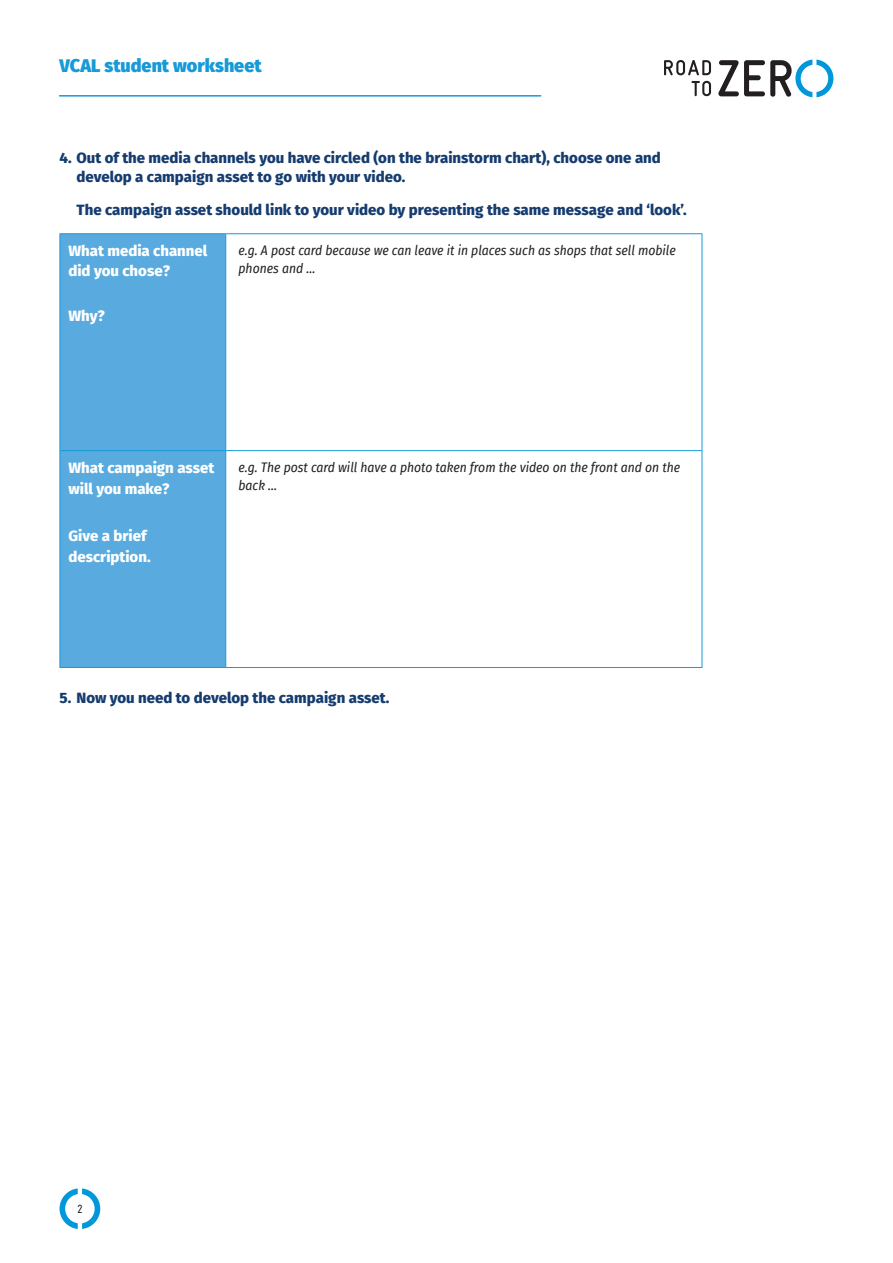
<style>
.page{position:relative;width:893px;height:1263px;background:#fff}
.page>*{position:absolute;margin:0;border:0;box-sizing:border-box;transform-origin:0 0}
.t1{font:900 18px "Fira Sans";color:#179ad7}
.t2{font:800 15px/19.5px "Fira Sans";color:#163c6f}
.t3{font:800 15px/21px "Fira Sans";color:#fff}
.t4{font:italic 13.5px/18px "Fira Sans Condensed";color:#231f20}
.t5{font:12px "Gravur Condensed";color:#231f20}
</style>
<div class="page">
<svg style="left:60px;top:1188px;width:40px;height:41px"></svg>
<svg style="left:691px;top:81px;width:20px;height:15px"></svg>
<svg style="left:664px;top:60px;width:47px;height:15px"></svg>
<svg style="left:718px;top:60px;width:115px;height:37px"></svg>
<hr style="left:60px;top:95px;width:481px;height:2px;background:#179ad7">
<div style="left:61px;top:234px;width:164px;height:433px;background:#59aade"></div>
<hr style="left:60px;top:450px;width:166px;height:1px;background:#179ad7">
<hr style="left:226px;top:450px;width:476px;height:1px;background:#179ad7">
<hr style="left:60px;top:667px;width:166px;height:1px;background:#179ad7">
<hr style="left:226px;top:667px;width:476px;height:1px;background:#179ad7">
<hr style="left:225px;top:234px;width:1px;height:216px;background:#179ad7">
<hr style="left:225px;top:451px;width:1px;height:216px;background:#179ad7">
<hr style="left:60px;top:233px;width:166px;height:1px;background:#179ad7">
<hr style="left:60px;top:234px;width:1px;height:216px;background:#179ad7">
<hr style="left:226px;top:233px;width:476px;height:1px;background:#179ad7">
<hr style="left:702px;top:234px;width:1px;height:216px;background:#179ad7">
<hr style="left:60px;top:451px;width:1px;height:216px;background:#179ad7">
<hr style="left:702px;top:451px;width:1px;height:216px;background:#179ad7">
<p class="t1" style="left:60px;top:49px;width:204px">VCAL student worksheet</p>
<p class="t2" style="left:77px;top:147px;width:586px;text-indent:-17px">4. Out of the media channels you have circled (on the brainstorm chart), choose one and develop a campaign asset to go with your video.</p>
<p class="t2" style="left:77px;top:198px;width:612px">The campaign asset should link to your video by presenting the same message and ‘look’.</p>
<p class="t3" style="left:68px;top:240px;width:140px;line-height:19.5px">What media channel did you chose?</p>
<p class="t3" style="left:68px;top:304px;width:38px">Why?</p>
<p class="t4" style="left:238px;top:241px;width:439px">e.g. A post card because we can leave it in places such as shops that sell mobile phones and …</p>
<p class="t3" style="left:68px;top:456px;width:148px">What campaign asset will you make?</p>
<p class="t3" style="left:68px;top:524px;width:84px">Give a brief description.</p>
<p class="t4" style="left:238px;top:458px;width:443px">e.g. The post card will have a photo taken from the video on the front and on the back …</p>
<p class="t2" style="left:60px;top:686px;width:331px">5. Now you need to develop the campaign asset.</p>
<p class="t5" style="left:77px;top:1202px;width:7px">2</p>
</div>
